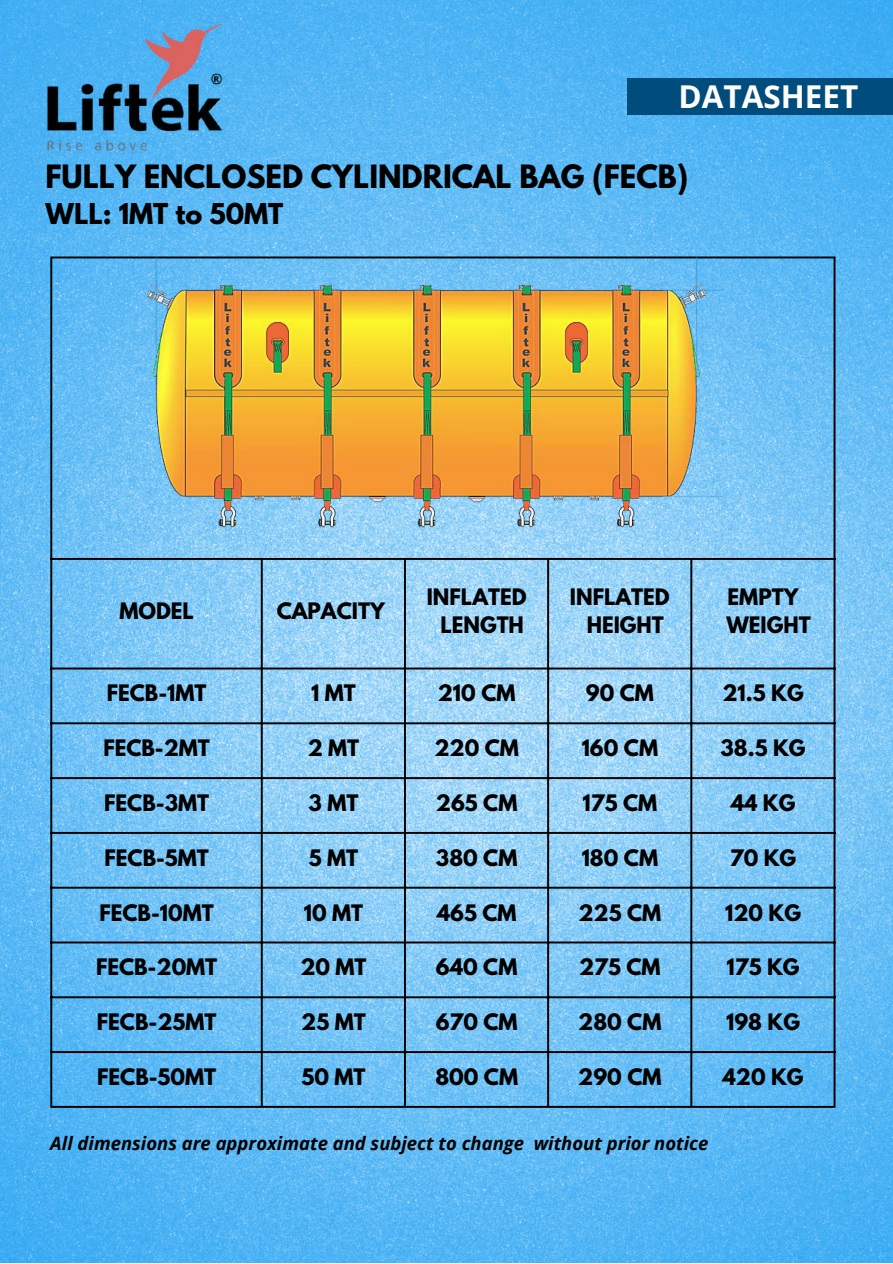
<style>
.page{position:relative;width:893px;height:1264px;background:#fff}
.page>*{position:absolute;margin:0;border:0;box-sizing:border-box;transform-origin:0 0}
.t1{font:700 31.5px "Open Sans";color:#fff}
.t2{font:700 28.5px "League Spartan";color:#000}
.t3{font:700 25.5px "League Spartan";color:#000}
.t4{font:700 20.1px/27.6px "League Spartan";color:#000;text-align:center}
.t5{font:italic 700 18.45px "Open Sans";color:#000}
</style>
<div class="page">
<img style="left:0;top:0;width:892px;height:1262px">
<div style="left:627px;top:78px;width:265px;height:37px;background:#004d7d"></div>
<img style="left:29px;top:15px;width:205px;height:148px">
<hr style="left:50px;top:258px;width:2px;height:847px;background:#000">
<hr style="left:261px;top:560px;width:2px;height:545px;background:#000">
<hr style="left:404px;top:560px;width:2px;height:545px;background:#000">
<hr style="left:547px;top:560px;width:2px;height:545px;background:#000">
<hr style="left:690px;top:560px;width:2px;height:545px;background:#000">
<hr style="left:833px;top:258px;width:2px;height:847px;background:#000">
<hr style="left:50px;top:256px;width:785px;height:2px;background:#000">
<hr style="left:50px;top:558px;width:785px;height:2px;background:#000">
<hr style="left:50px;top:667px;width:785px;height:2px;background:#000">
<hr style="left:50px;top:722px;width:785px;height:2px;background:#000">
<hr style="left:50px;top:777px;width:785px;height:2px;background:#000">
<hr style="left:50px;top:832px;width:785px;height:1px;background:#000">
<hr style="left:50px;top:886px;width:785px;height:2px;background:#000">
<hr style="left:50px;top:941px;width:785px;height:2px;background:#000">
<hr style="left:50px;top:996px;width:785px;height:2px;background:#000">
<hr style="left:50px;top:1051px;width:785px;height:2px;background:#000">
<hr style="left:50px;top:1105px;width:785px;height:2px;background:#000">
<img style="left:119px;top:256px;width:604px;height:286px">
<h1 class="t1" style="left:678px;top:74px;width:181px">DATASHEET</h1>
<h2 class="t2" style="left:45px;top:162px;width:644px">FULLY ENCLOSED CYLINDRICAL BAG (FECB)</h2>
<p class="t3" style="left:45px;top:200px;width:239px">WLL: 1MT to 50MT</p>
<p class="t4" style="left:119px;top:600px;width:76px">MODEL</p>
<p class="t4" style="left:277px;top:600px;width:110px">CAPACITY</p>
<p class="t4" style="left:427px;top:586px;width:101px">INFLATED<br>LENGTH</p>
<p class="t4" style="left:570px;top:586px;width:101px">INFLATED<br>HEIGHT</p>
<p class="t4" style="left:726px;top:586px;width:86px;text-align:left">EMPTY<br>WEIGHT</p>
<p class="t4" style="left:107px;top:682px;width:101px">FECB-1MT</p>
<p class="t4" style="left:311px;top:682px;width:46px">1 MT</p>
<p class="t4" style="left:438px;top:682px;width:79px">210 CM</p>
<p class="t4" style="left:585px;top:682px;width:70px">90 CM</p>
<p class="t4" style="left:722px;top:682px;width:83px">21.5 KG</p>
<p class="t4" style="left:103px;top:737px;width:108px">FECB-2MT</p>
<p class="t4" style="left:307px;top:737px;width:53px">2 MT</p>
<p class="t4" style="left:434px;top:737px;width:86px">220 CM</p>
<p class="t4" style="left:581px;top:737px;width:78px">160 CM</p>
<p class="t4" style="left:720px;top:737px;width:87px">38.5 KG</p>
<p class="t4" style="left:104px;top:791px;width:106px">FECB-3MT</p>
<p class="t4" style="left:308px;top:791px;width:51px">3 MT</p>
<p class="t4" style="left:436px;top:791px;width:83px">265 CM</p>
<p class="t4" style="left:582px;top:791px;width:76px">175 CM</p>
<p class="t4" style="left:730px;top:791px;width:66px">44 KG</p>
<p class="t4" style="left:104px;top:846px;width:106px">FECB-5MT</p>
<p class="t4" style="left:309px;top:846px;width:51px">5 MT</p>
<p class="t4" style="left:436px;top:846px;width:83px">380 CM</p>
<p class="t4" style="left:581px;top:846px;width:78px">180 CM</p>
<p class="t4" style="left:729px;top:846px;width:68px">70 KG</p>
<p class="t4" style="left:99px;top:901px;width:116px">FECB-10MT</p>
<p class="t4" style="left:304px;top:901px;width:61px">10 MT</p>
<p class="t4" style="left:437px;top:901px;width:81px">465 CM</p>
<p class="t4" style="left:578px;top:901px;width:84px">225 CM</p>
<p class="t4" style="left:725px;top:901px;width:77px">120 KG</p>
<p class="t4" style="left:96px;top:956px;width:123px">FECB-20MT</p>
<p class="t4" style="left:300px;top:956px;width:68px">20 MT</p>
<p class="t4" style="left:436px;top:956px;width:83px">640 CM</p>
<p class="t4" style="left:579px;top:956px;width:83px">275 CM</p>
<p class="t4" style="left:726px;top:956px;width:74px">175 KG</p>
<p class="t4" style="left:97px;top:1010px;width:121px">FECB-25MT</p>
<p class="t4" style="left:301px;top:1010px;width:66px">25 MT</p>
<p class="t4" style="left:435px;top:1010px;width:83px">670 CM</p>
<p class="t4" style="left:578px;top:1010px;width:85px">280 CM</p>
<p class="t4" style="left:726px;top:1010px;width:75px">198 KG</p>
<p class="t4" style="left:97px;top:1065px;width:120px">FECB-50MT</p>
<p class="t4" style="left:301px;top:1065px;width:65px">50 MT</p>
<p class="t4" style="left:435px;top:1065px;width:84px">800 CM</p>
<p class="t4" style="left:578px;top:1065px;width:85px">290 CM</p>
<p class="t4" style="left:722px;top:1065px;width:83px">420 KG</p>
<p class="t5" style="left:50px;top:1130px;width:659px">All dimensions are approximate and subject to change without prior notice</p>
</div>
